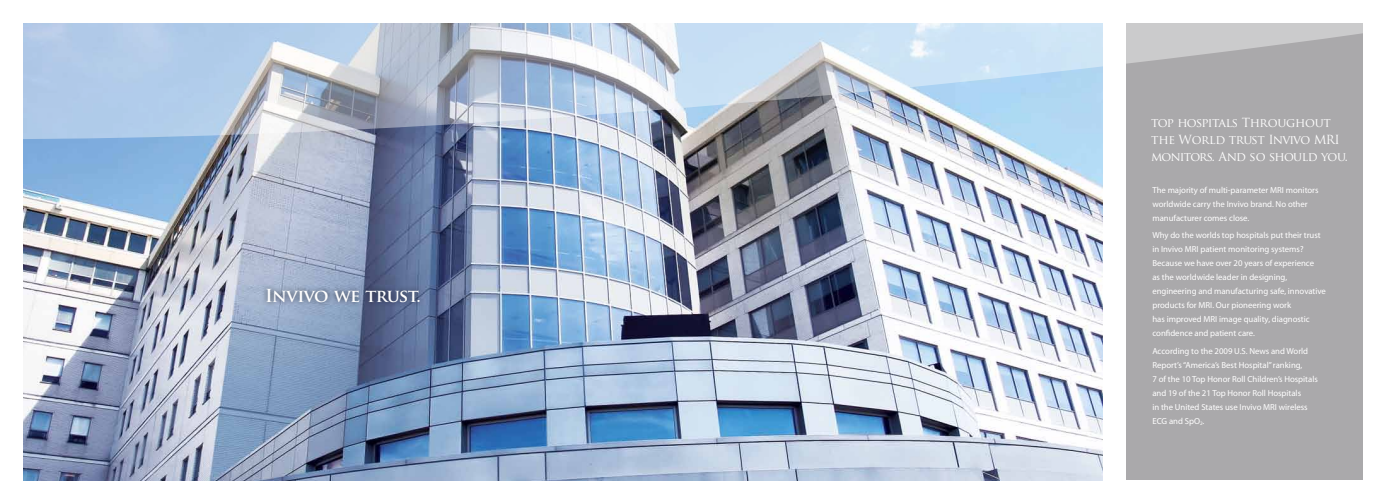
<style>
.page{position:relative;width:1386px;height:504px;background:#fff}
.page>*{position:absolute;margin:0;border:0;box-sizing:border-box;transform-origin:0 0}
.t1{font:700 17.5px "Trajan Pro";letter-spacing:-.04em;color:#fff}
.t2{font:12.25px/16.6px "Trajan Pro";letter-spacing:-.04em;color:#fff}
.t3{font:8.75px/14px "Myriad Pro";letter-spacing:-.005em;color:#fff}
</style>
<div class="page">
<div style="left:1126px;top:24px;width:236px;height:456px;background:#aaa9ab"></div>
<img style="left:24px;top:139px;width:1078px;height:341px">
<svg style="left:23px;top:23px;width:1340px;height:116px"></svg>
<div style="left:260px;top:283px;width:164px;height:25px;background:#000;opacity:.7"></div>
<h1 class="t1" style="left:265px;top:285px;width:157px">Invivo we trust.</h1>
<h2 class="t2" style="left:1151px;top:114px;width:198px">top hospitals Throughout the World trust Invivo MRI monitors. And so should you.</h2>
<p class="t3" style="left:1152px;top:183px;width:168px">The majority of multi-parameter MRI monitors worldwide carry the Invivo brand. No other manufacturer comes close.</p>
<p class="t3" style="left:1152px;top:228px;width:175px">Why do the worlds top hospitals put their trust in Invivo MRI patient monitoring systems?<br>Because we have over 20 years of experience<br>as the worldwide leader in designing, engineering and manufacturing safe, innovative products for MRI. Our pioneering work<br>has improved MRI image quality, diagnostic confidence and patient care.</p>
<p class="t3" style="left:1152px;top:344px;width:167px">According to the 2009 U.S. News and World Report’s “America’s Best Hospital” ranking,<br>7 of the 10 Top Honor Roll Children’s Hospitals and 19 of the 21 Top Honor Roll Hospitals<br>in the United States use Invivo MRI wireless ECG and SpO<sub>2</sub>.</p>
</div>
